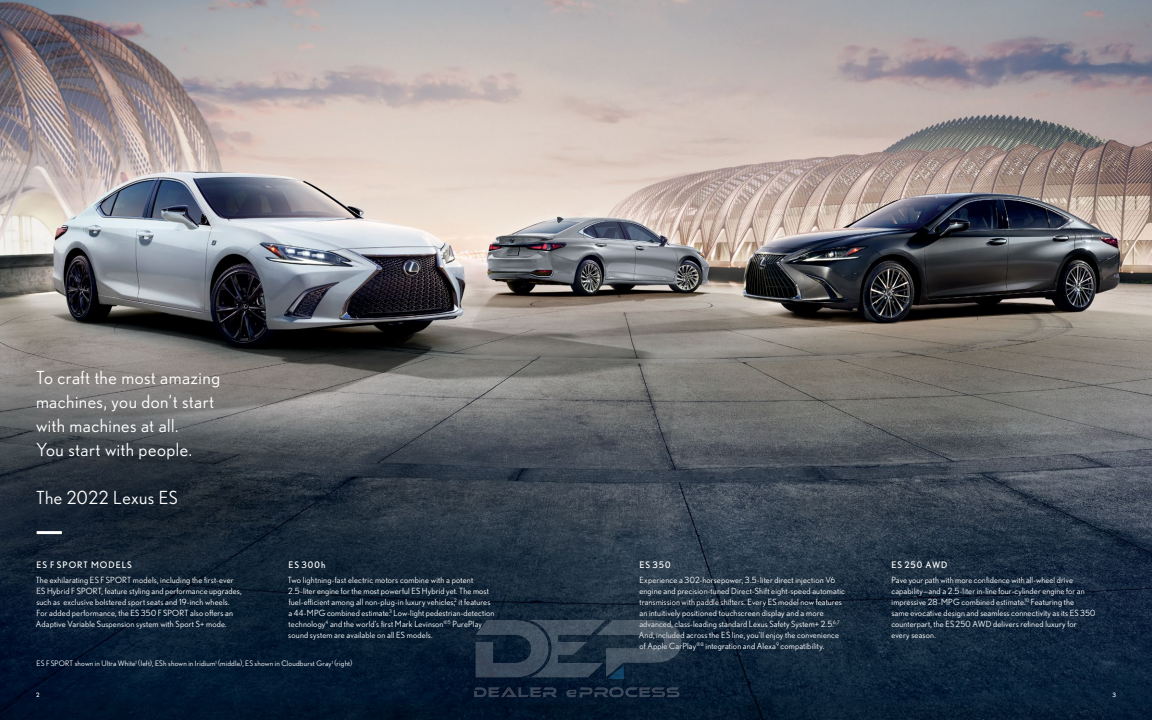
<style>
.page{position:relative;width:1152px;height:720px;background:#fff}
.page>*{position:absolute;margin:0;border:0;box-sizing:border-box;transform-origin:0 0}
.Large_Subhead_100K{font:18px/24px "Nobel";letter-spacing:.03em;color:#fff}
.small_headlines{font:9px "Nobel";letter-spacing:.115em;color:#fff}
.Body_Copy_KO{font:8.5px/11px "Nobel";letter-spacing:.015em;color:#fff}
.Cutline{font:7.5px "Nobel";letter-spacing:.025em;color:#fff}
.t1{font:6px "Nobel";color:#fff}
</style>
<div class="page">
<img style="left:0;top:0;width:1152px;height:720px">
<hr style="left:37px;top:531px;width:25px;height:3px;background:#fff">
<img style="left:461px;top:599px;width:230px;height:115px">
<p class="Large_Subhead_100K" style="left:36px;top:365px;width:186px">To craft the most amazing machines, you don’t start with machines at all.</p>
<p class="Large_Subhead_100K" style="left:36px;top:437px;width:157px">You start with people.</p>
<p class="Large_Subhead_100K" style="left:36px;top:485px;width:143px">The 2022 Lexus ES</p>
<p class="small_headlines" style="left:37px;top:560px;width:97px">ES F SPORT MODELS</p>
<p class="Body_Copy_KO" style="left:36px;top:574px;width:207px">The exhilarating ES F SPORT models, including the first-ever ES Hybrid F SPORT, feature styling and performance upgrades, such as exclusive bolstered sport seats and 19-inch wheels.<br>For added performance, the ES 350 F SPORT also offers an Adaptive Variable Suspension system with Sport S+ mode.</p>
<p class="Cutline" style="left:37px;top:659px;width:317px">ES F SPORT shown in Ultra White<sup>1</sup> (left), ESh shown in Iridium<sup>1</sup> (middle), ES shown in Cloudburst Gray<sup>1</sup> (right)</p>
<p class="small_headlines" style="left:289px;top:560px;width:38px">ES 300h</p>
<p class="Body_Copy_KO" style="left:288px;top:574px;width:208px">Two lightning-fast electric motors combine with a potent 2.5-liter engine for the most powerful ES Hybrid yet. The most fuel-efficient among all non-plug-in luxury vehicles,<sup>2</sup> it features a 44-MPG combined estimate.<sup>3</sup> Low-light pedestrian-detection technology<sup>4</sup> and the world’s first Mark Levinson<sup>®5</sup> PurePlay sound system are available on all ES models.</p>
<p class="small_headlines" style="left:640px;top:560px;width:32px">ES 350</p>
<p class="Body_Copy_KO" style="left:639px;top:574px;width:208px">Experience a 302-horsepower, 3.5-liter direct injection V6 engine and precision-tuned Direct-Shift eight-speed automatic transmission with paddle shifters. Every ES model now features an intuitively positioned touchscreen display and a more advanced, class-leading standard Lexus Safety System+ 2.5.<sup>6,7<br></sup>And, included across the ES line, you’ll enjoy the convenience of Apple CarPlay<sup>®8</sup> integration and Alexa<sup>9</sup> compatibility.</p>
<p class="small_headlines" style="left:892px;top:560px;width:58px">ES 250 AWD</p>
<p class="Body_Copy_KO" style="left:891px;top:574px;width:205px">Pave your path with more confidence with all-wheel drive capability—and a 2.5-liter in-line four-cylinder engine for an impressive 28-MPG combined estimate.<sup>10</sup> Featuring the<br>same evocative design and seamless connectivity as its ES 350 counterpart, the ES 250 AWD delivers refined luxury for every season.</p>
<p class="t1" style="left:36px;top:692px;width:5px">2</p>
<p class="t1" style="left:1112px;top:692px;width:5px">3</p>
</div>
